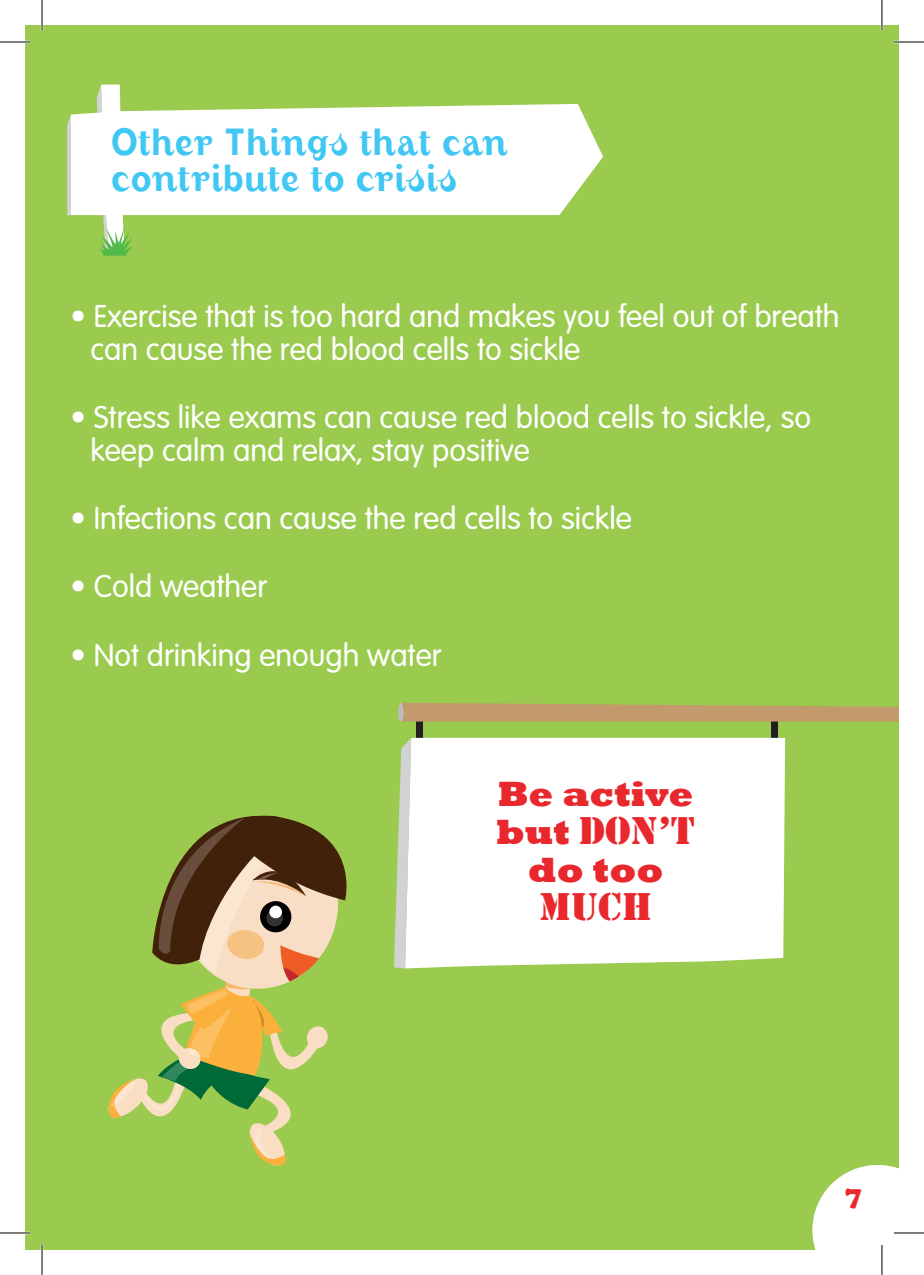
<style>
.page{position:relative;width:924px;height:1275px;background:#fff}
.page>*{position:absolute;margin:0;border:0;box-sizing:border-box;transform-origin:0 0}
.Large_Copy_White{font:800 36px/38px "Rockwell";color:#e9282d;text-align:center}
.Large_Copy_White-2{font:33px/36px "August";color:#40c7f4}
.Large_Copy_White-3{font:300 31px/33px "VAG Rounded Std";color:#fff}
.Large_Copy_White-4{font:300 31px "VAG Rounded";color:#fff}
.t1{font:900 28px "Cooper";color:#e9282d}
.s1{font-family:"VAG Rounded Std"}
.s2{font-family:"Stencil Std";font-weight:400}
</style>
<div class="page">
<div style="left:25px;top:25px;width:873px;height:1225px;background:#9acb4e"></div>
<svg style="left:108px;top:815px;width:239px;height:351px"></svg>
<svg style="left:812px;top:1165px;width:86px;height:85px;background:#f1f7e6"></svg>
<svg style="left:67px;top:115px;width:4px;height:101px"></svg>
<svg style="left:71px;top:97px;width:531px;height:119px;background:#f2f8e8"></svg>
<svg style="left:97px;top:85px;width:36px;height:171px;background:#e2f1d6"></svg>
<div style="left:770px;top:721px;width:7px;height:17px;background:#231f20"></div>
<div style="left:416px;top:721px;width:6px;height:17px;background:#231f20"></div>
<div style="left:411px;top:738px;width:373px;height:230px;background:#fff"></div>
<svg style="left:398px;top:703px;width:500px;height:18px;background:#be9f68"></svg>
<svg style="left:394px;top:738px;width:17px;height:230px"></svg>
<hr style="left:0;top:41px;width:30px;height:2px;background:#fff">
<hr style="left:893px;top:41px;width:30px;height:2px;background:#fff">
<hr style="left:0;top:1231px;width:30px;height:3px;background:#fff">
<hr style="left:893px;top:1231px;width:30px;height:3px;background:#fff">
<hr style="left:41px;top:0;width:2px;height:30px;background:#fff">
<hr style="left:41px;top:1245px;width:2px;height:30px;background:#fff">
<hr style="left:880px;top:0;width:2px;height:30px;background:#fff">
<hr style="left:880px;top:1245px;width:2px;height:30px;background:#fff">
<hr style="left:0;top:42px;width:30px;height:1px;background:#000">
<hr style="left:893px;top:42px;width:30px;height:1px;background:#000">
<hr style="left:0;top:1232px;width:30px;height:1px;background:#000">
<hr style="left:893px;top:1232px;width:30px;height:1px;background:#000">
<hr style="left:42px;top:0;width:1px;height:30px;background:#000">
<hr style="left:42px;top:1245px;width:1px;height:30px;background:#000">
<hr style="left:881px;top:0;width:1px;height:30px;background:#000">
<hr style="left:881px;top:1245px;width:1px;height:30px;background:#000">
<p class="Large_Copy_White-2" style="left:111px;top:123px;width:398px">Other Things that can contribute to crisis</p>
<p class="Large_Copy_White-3" style="left:90px;top:301px;width:750px;text-indent:-20px">• Exercise that is too hard and makes you feel out of breath can cause the red blood cells to sickle</p>
<p class="Large_Copy_White-3" style="left:90px;top:402px;width:722px;text-indent:-20px">• Stress like exams can cause red blood cells to sickle, so keep calm and relax, stay positive</p>
<p class="Large_Copy_White-3" style="left:70px;top:503px;width:562px">• Infections can cause the red cells to sickle</p>
<p class="Large_Copy_White-3" style="left:70px;top:571px;width:198px">• Cold weather</p>
<p class="Large_Copy_White-4" style="left:70px;top:637px;width:372px"><span class="s1">•</span> Not drinking enough water</p>
<p class="Large_Copy_White" style="left:496px;top:775px;width:200px">Be active but <span class="s2">DON’T </span>do too<br><span class="s2">MUCH</span></p>
<p class="t1" style="left:844px;top:1179px;width:18px">7</p>
</div>
